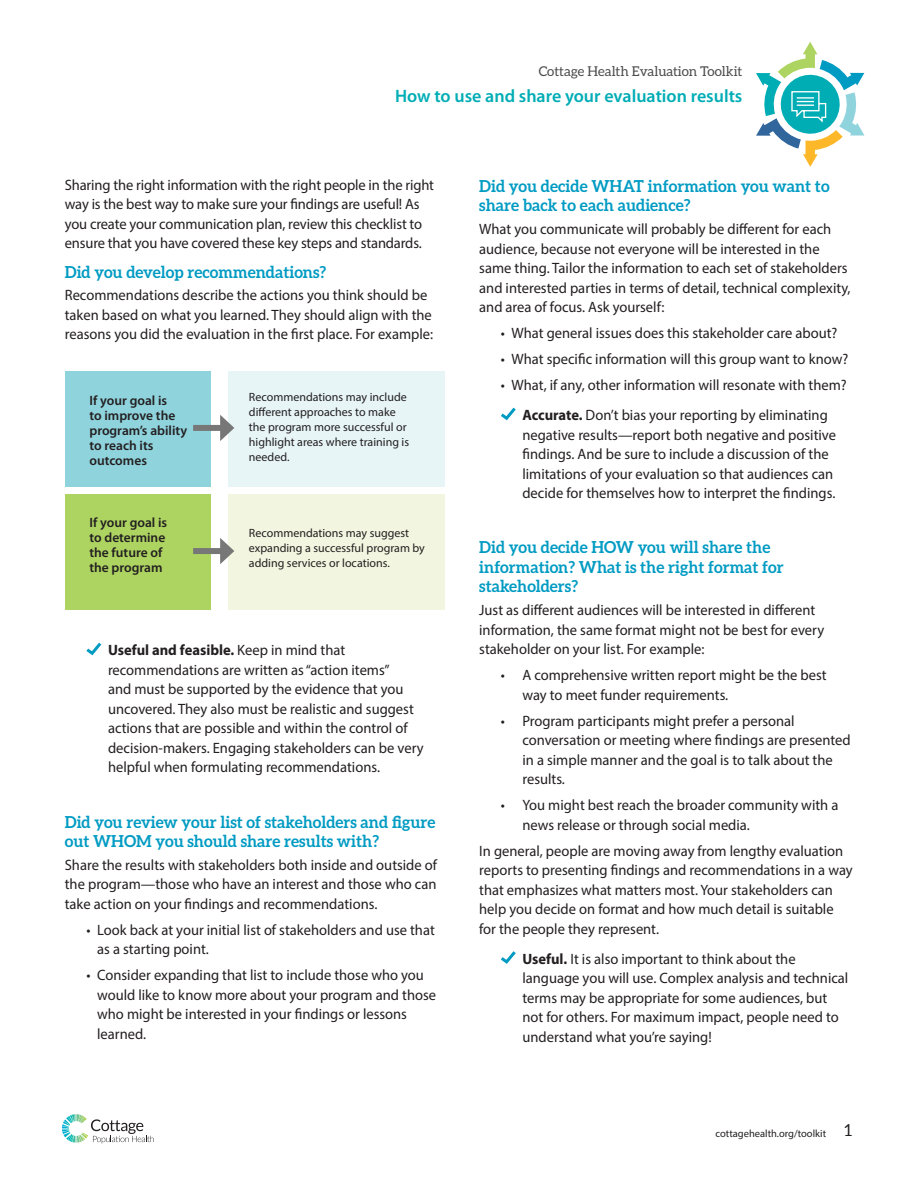
<style>
.page{position:relative;width:918px;height:1188px;background:#fff}
.page>*{position:absolute;margin:0;border:0;box-sizing:border-box;transform-origin:0 0}
.t1{font:600 18px "Myriad Pro";color:#00adb5}
.t2{font:700 16.5px/19.5px "Aleo";color:#009bc3}
.t3{font:16.5px "Aleo";color:#231f20}
.t4{font:15px/19.5px "Myriad Pro";color:#231f20}
.t5{font:600 13.5px/15px "Myriad Pro";color:#231f20}
.t6{font:13.5px "Aleo";color:#4a4a4a}
.t7{font:12px/15px "Myriad Pro";color:#231f20}
.t8{font:10.5px "Myriad Pro";color:#231f20}
.s1{font-weight:700}
</style>
<div class="page">
<svg style="left:62px;top:1114px;width:92px;height:30px"></svg>
<svg style="left:756px;top:42px;width:108px;height:125px"></svg>
<svg style="left:86px;top:642px;width:16px;height:14px"></svg>
<svg style="left:501px;top:407px;width:15px;height:14px"></svg>
<svg style="left:501px;top:951px;width:15px;height:13px"></svg>
<div style="left:65px;top:372px;width:146px;height:115px;background:#8fd3dd"></div>
<div style="left:228px;top:372px;width:216px;height:115px;background:#e7f5f7"></div>
<div style="left:65px;top:495px;width:146px;height:115px;background:#add461"></div>
<div style="left:228px;top:495px;width:216px;height:115px;background:#f2f6e0"></div>
<div style="left:193px;top:425px;width:32px;height:6px;background:#777"></div>
<svg style="left:220px;top:415px;width:14px;height:26px"></svg>
<div style="left:193px;top:548px;width:32px;height:6px;background:#777"></div>
<svg style="left:220px;top:538px;width:14px;height:26px"></svg>
<p class="t6" style="left:539px;top:63px;width:205px">Cottage Health Evaluation Toolkit</p>
<p class="t1" style="left:395px;top:85px;width:349px">How to use and share your evaluation results</p>
<p class="t4" style="left:65px;top:175px;width:371px">Sharing the right information with the right people in the right way is the best way to make sure your findings are useful! As you create your communication plan, review this checklist to ensure that you have covered these key steps and standards.</p>
<p class="t2" style="left:65px;top:262px;width:263px">Did you develop recommendations?</p>
<p class="t4" style="left:65px;top:285px;width:370px">Recommendations describe the actions you think should be taken based on what you learned. They should align with the reasons you did the evaluation in the first place. For example:</p>
<p class="t5" style="left:89px;top:393px;width:99px">If your goal is<br>to improve the program’s ability to reach its outcomes</p>
<p class="t5" style="left:89px;top:515px;width:79px">If your goal is to determine the future of the program</p>
<p class="t7" style="left:249px;top:389px;width:162px">Recommendations may include different approaches to make the program more successful or highlight areas where training is needed.</p>
<p class="t7" style="left:249px;top:525px;width:178px">Recommendations may suggest expanding a successful program by adding services or locations.</p>
<p class="t4" style="left:108px;top:640px;width:317px"><span class="s1">Useful and feasible.</span> Keep in mind that recommendations are written as “action items”<br>and must be supported by the evidence that you uncovered. They also must be realistic and suggest actions that are possible and within the control of decision-makers. Engaging stakeholders can be very helpful when formulating recommendations.</p>
<p class="t2" style="left:65px;top:812px;width:372px">Did you review your list of stakeholders and figure out WHOM you should share results with?</p>
<p class="t4" style="left:65px;top:855px;width:374px;text-align:justify">Share the results with stakeholders both inside and outside of the program—those who have an interest and those who can take action on your findings and recommendations.</p>
<p class="t4" style="left:97px;top:920px;width:339px;text-indent:-11px">• Look back at your initial list of stakeholders and use that as a starting point.</p>
<p class="t4" style="left:97px;top:965px;width:340px;text-indent:-11px">• Consider expanding that list to include those who you would like to know more about your program and those who might be interested in your findings or lessons learned.</p>
<p class="t2" style="left:479px;top:176px;width:352px">Did you decide WHAT information you want to share back to each audience?</p>
<p class="t4" style="left:479px;top:219px;width:373px">What you communicate will probably be different for each audience, because not everyone will be interested in the same thing. Tailor the information to each set of stakeholders and interested parties in terms of detail, technical complexity, and area of focus. Ask yourself:</p>
<p class="t4" style="left:501px;top:323px;width:338px">• What general issues does this stakeholder care about?</p>
<p class="t4" style="left:501px;top:349px;width:349px">• What specific information will this group want to know?</p>
<p class="t4" style="left:501px;top:370px;width:347px;line-height:30.3px;text-align:center">• What, if any, other information will resonate with them?<br><span class="s1">Accurate.</span> Don’t bias your reporting by eliminating</p>
<p class="t4" style="left:522px;top:425px;width:315px">negative results—report both negative and positive findings. And be sure to include a discussion of the limitations of your evaluation so that audiences can decide for themselves how to interpret the findings.</p>
<p class="t2" style="left:479px;top:537px;width:306px">Did you decide HOW you will share the information? What is the right format for stakeholders?</p>
<p class="t4" style="left:479px;top:600px;width:346px">Just as different audiences will be interested in different information, the same format might not be best for every stakeholder on your list. For example:</p>
<p class="t4" style="left:522px;top:665px;width:306px;text-indent:-22px">• A comprehensive written report might be the best way to meet funder requirements.</p>
<p class="t4" style="left:522px;top:711px;width:330px;text-indent:-22px">• Program participants might prefer a personal conversation or meeting where findings are presented in a simple manner and the goal is to talk about the results.</p>
<p class="t4" style="left:522px;top:795px;width:317px;text-indent:-22px">• You might best reach the broader community with a news release or through social media.</p>
<p class="t4" style="left:479px;top:841px;width:375px">In general, people are moving away from lengthy evaluation reports to presenting findings and recommendations in a way that emphasizes what matters most. Your stakeholders can help you decide on format and how much detail is suitable for the people they represent.</p>
<p class="t4" style="left:522px;top:949px;width:327px"><span class="s1">Useful.</span> It is also important to think about the language you will use. Complex analysis and technical terms may be appropriate for some audiences, but not for others. For maximum impact, people need to understand what you’re saying!</p>
<p class="t8" style="left:716px;top:1127px;width:112px">cottagehealth.org/toolkit</p>
<p class="t3" style="left:845px;top:1121px;width:9px">1</p>
</div>
